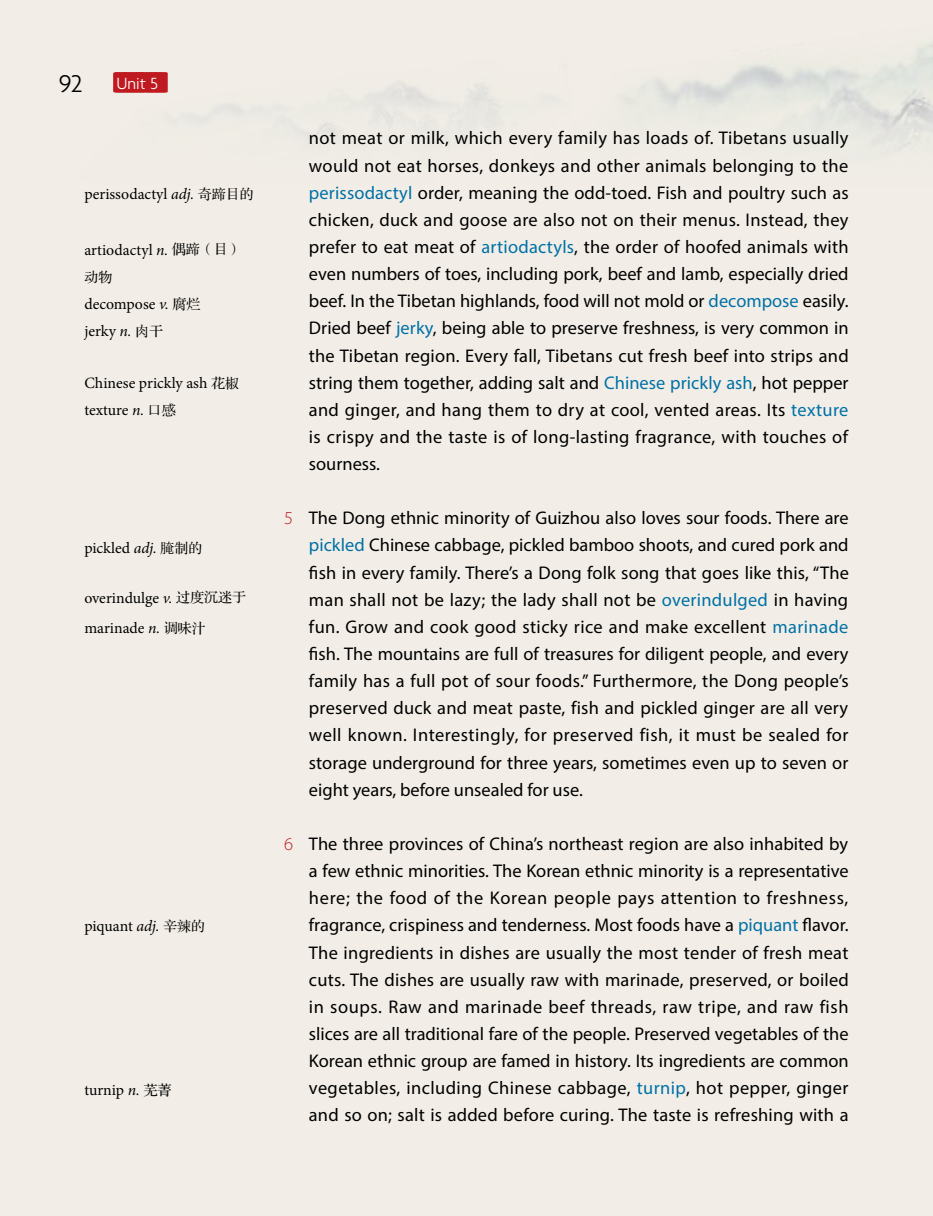
<style>
.page{position:relative;width:933px;height:1216px;background:#fff}
.page>*{position:absolute;margin:0;border:0;box-sizing:border-box;transform-origin:0 0}
.t1{font:300 26.25px "Agenda";color:#000}
.t2{font:18.38px/27.1px "Myriad Pro";letter-spacing:.01em;color:#000;text-align:justify}
.t3{font:300 17.5px "Agenda";color:#fff}
.t4{font:15.75px/27.1px "Minion Pro";color:#000}
.t5{font:14px "FZS3 K GBK1 0";color:#000}
.s1{font-style:italic}
.s2{font-family:"FZS3 K GBK1 0";font-size:14px}
.s3{color:#0071a6}
.s4{font-weight:300;color:#bf1a20}
</style>
<div class="page">
<div style="left:0;top:0;width:933px;height:1215px;background:#f2eee7"></div>
<svg style="left:113px;top:72px;width:55px;height:21px"></svg>
<h1 class="t1" style="left:59px;top:70px;width:25px">92</h1>
<p class="t3" style="left:116px;top:74px;width:43px">Unit 5</p>
<p class="t4" style="left:84px;top:181px;width:171px">perissodactyl <span class="s1">adj.</span> <span class="s2">奇蹄目的</span></p>
<p class="t4" style="left:84px;top:236px;width:159px">artiodactyl <span class="s1">n.</span> <span class="s2">偶蹄（目）</span></p>
<p class="t5" style="left:84px;top:269px;width:29px">动物</p>
<p class="t4" style="left:84px;top:290px;width:118px">decompose <span class="s1">v.</span> <span class="s2">腐烂</span>jerky <span class="s1">n.</span> <span class="s2">肉干</span></p>
<p class="t4" style="left:84px;top:370px;width:156px;line-height:26.6px">Chinese prickly ash <span class="s2">花椒</span>texture <span class="s1">n.</span> <span class="s2">口感</span></p>
<p class="t4" style="left:84px;top:534px;width:120px">pickled <span class="s1">adj.</span> <span class="s2">腌制的</span></p>
<p class="t4" style="left:84px;top:584px;width:163px">overindulge <span class="s1">v.</span> <span class="s2">过度沉迷于</span></p>
<p class="t4" style="left:84px;top:614px;width:123px">marinade <span class="s1">n.</span> <span class="s2">调味汁</span></p>
<p class="t4" style="left:84px;top:912px;width:122px">piquant <span class="s1">adj.</span> <span class="s2">辛辣的</span></p>
<p class="t4" style="left:84px;top:1076px;width:89px">turnip <span class="s1">n.</span> <span class="s2">芜菁</span></p>
<p class="t2" style="left:309px;top:124px;width:541px">not meat or milk, which every family has loads of. Tibetans usually would not eat horses, donkeys and other animals belonging to the <span class="s3">perissodactyl</span> order, meaning the odd-toed. Fish and poultry such as chicken, duck and goose are also not on their menus. Instead, they prefer to eat meat of <span class="s3">artiodactyls</span>, the order of hoofed animals with even numbers of toes, including pork, beef and lamb, especially dried beef. In the Tibetan highlands, food will not mold or <span class="s3">decompose</span> easily.<br>Dried beef <span class="s3">jerky</span>, being able to preserve freshness, is very common in the Tibetan region. Every fall, Tibetans cut fresh beef into strips and string them together, adding salt and <span class="s3">Chinese prickly ash</span>, hot pepper and ginger, and hang them to dry at cool, vented areas. Its <span class="s3">texture </span>is crispy and the taste is of long-lasting fragrance, with touches of sourness.</p>
<p class="t2" style="left:309px;top:504px;width:541px;text-indent:-25px"><span class="s4">5</span> The Dong ethnic minority of Guizhou also loves sour foods. There are <span class="s3">pickled</span> Chinese cabbage, pickled bamboo shoots, and cured pork and fish in every family. There’s a Dong folk song that goes like this, “The man shall not be lazy; the lady shall not be <span class="s3">overindulged</span> in having fun. Grow and cook good sticky rice and make excellent <span class="s3">marinade </span>fish. The mountains are full of treasures for diligent people, and every family has a full pot of sour foods.” Furthermore, the Dong people’s preserved duck and meat paste, fish and pickled ginger are all very well known. Interestingly, for preserved fish, it must be sealed for storage underground for three years, sometimes even up to seven or eight years, before unsealed for use.</p>
<p class="t2" style="left:309px;top:830px;width:541px;text-indent:-25px"><span class="s4">6</span> The three provinces of China’s northeast region are also inhabited by a few ethnic minorities. The Korean ethnic minority is a representative here; the food of the Korean people pays attention to freshness, fragrance, crispiness and tenderness. Most foods have a <span class="s3">piquant</span> flavor.<br>The ingredients in dishes are usually the most tender of fresh meat cuts. The dishes are usually raw with marinade, preserved, or boiled in soups. Raw and marinade beef threads, raw tripe, and raw fish slices are all traditional fare of the people. Preserved vegetables of the Korean ethnic group are famed in history. Its ingredients are common vegetables, including Chinese cabbage, <span class="s3">turnip</span>, hot pepper, ginger and so on; salt is added before curing. The taste is refreshing with a</p>
</div>
